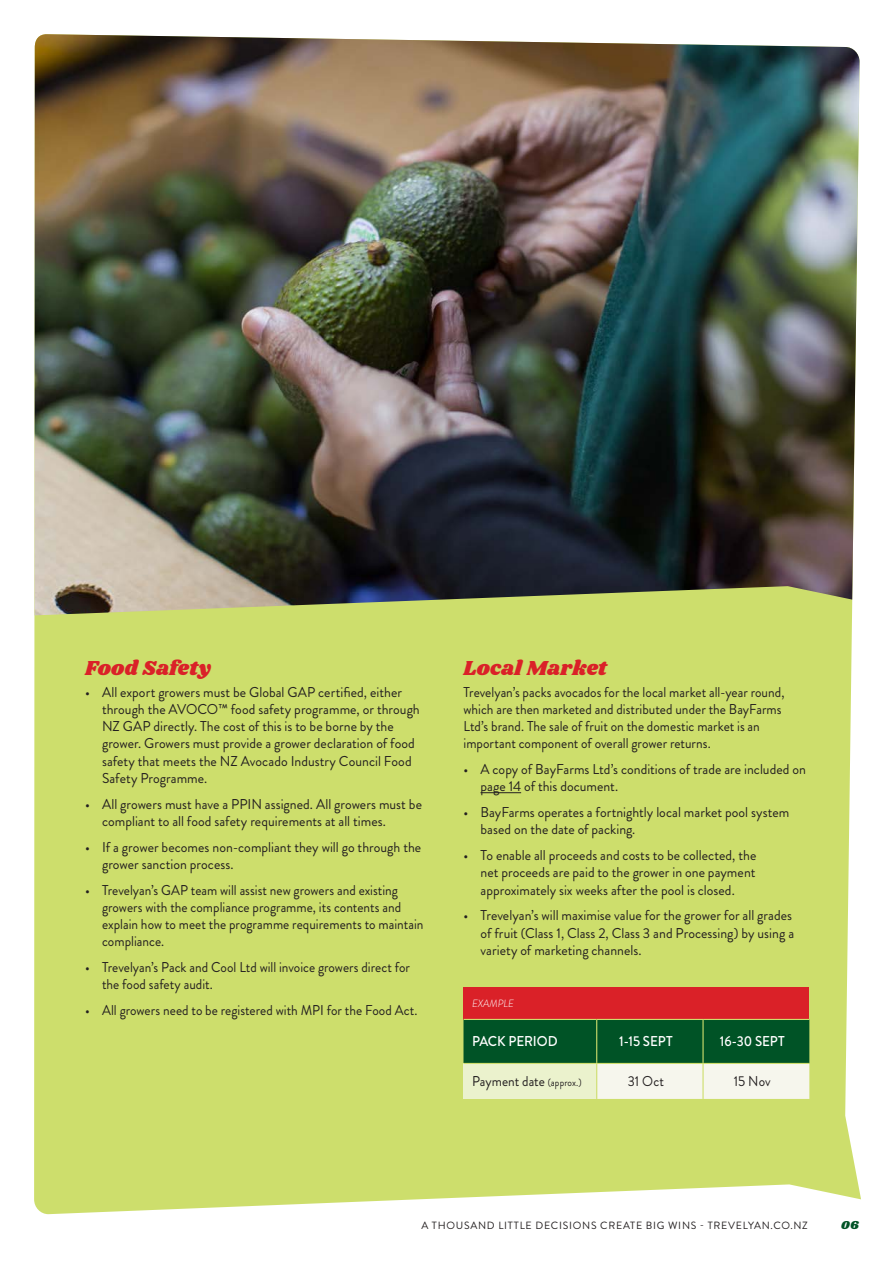
<style>
.page{position:relative;width:893px;height:1263px;background:#fff}
.page>*{position:absolute;margin:0;border:0;box-sizing:border-box;transform-origin:0 0}
._2020_Sub_heading{font:21px "Shrikhand";letter-spacing:.01em;color:#da2128;scale:.96 1}
._2020_Body_bullet{font:14.25px/17.2px "Brandon Grotesque";color:#231f20}
._2020_Body{font:14.25px/17.2px "Brandon Grotesque";color:#231f20;scale:.94 1}
._2020_Body_bullet-2{font:14.25px/17.2px "Brandon Grotesque";color:#231f20;scale:.94 1}
._2020_Body-2{font:500 14.25px "Brandon Grotesque";color:#fff;scale:.94 1}
.t1{font:12px "Shrikhand";color:#005326}
.t2{font:10.5px "Brandon Grotesque";letter-spacing:.07em;color:#231f20}
.t3{font:italic 300 10.5px "Brandon Grotesque";letter-spacing:-.005em;color:#fff}
.s1{font-size:10.5px}
</style>
<div class="page">
<div style="left:34px;top:45px;width:827px;height:1169px;background:#cdde6c"></div>
<img style="left:35px;top:34px;width:825px;height:581px">
<hr style="left:480px;top:792px;width:41px;height:1px;background:#231f20">
<div style="left:463px;top:986px;width:346px;height:33px;background:#da2128"></div>
<svg style="left:463px;top:1020px;width:346px;height:79px;background:#6c9b79"></svg>
<hr style="left:596px;top:1020px;width:1px;height:43px;background:#cede6d">
<hr style="left:702px;top:1020px;width:2px;height:43px;background:#cede6d">
<hr style="left:463px;top:1063px;width:134px;height:1px;background:#cede6d">
<hr style="left:597px;top:1063px;width:106px;height:1px;background:#cede6d">
<hr style="left:596px;top:1064px;width:1px;height:35px;background:#cede6d">
<hr style="left:703px;top:1063px;width:106px;height:1px;background:#cede6d">
<hr style="left:702px;top:1064px;width:2px;height:35px;background:#cede6d">
<hr style="left:463px;top:1019px;width:134px;height:1px;background:#cede6d">
<hr style="left:597px;top:1019px;width:106px;height:1px;background:#cede6d">
<hr style="left:703px;top:1019px;width:106px;height:1px;background:#cede6d">
<p class="_2020_Sub_heading" style="left:85px;top:653px;width:133px">Food Safety</p>
<p class="_2020_Body_bullet" style="left:102px;top:683px;width:319px;text-indent:-17px">• All export growers must be Global GAP certified, either through the AVOCO™ food safety programme, or through NZ GAP directly. The cost of this is to be borne by the grower. Growers must provide a grower declaration of food safety that meets the NZ Avocado Industry Council Food Safety Programme.</p>
<p class="_2020_Body_bullet" style="left:102px;top:795px;width:321px;text-indent:-17px">• All growers must have a PPIN assigned. All growers must be compliant to all food safety requirements at all times.</p>
<p class="_2020_Body_bullet" style="left:102px;top:838px;width:321px;text-indent:-17px">• If a grower becomes non-compliant they will go through the grower sanction process.</p>
<p class="_2020_Body_bullet" style="left:102px;top:881px;width:323px;text-indent:-17px">• Trevelyan’s GAP team will assist new growers and existing growers with the compliance programme, its contents and explain how to meet the programme requirements to maintain compliance.</p>
<p class="_2020_Body_bullet-2" style="left:102px;top:959px;width:329px;text-indent:-17px">• Trevelyan’s Pack and Cool Ltd will invoice growers direct for the food safety audit.</p>
<p class="_2020_Body_bullet-2" style="left:85px;top:1002px;width:355px">• All growers need to be registered with MPI for the Food Act.</p>
<p class="_2020_Sub_heading" style="left:463px;top:653px;width:151px">Local Market</p>
<p class="_2020_Body" style="left:463px;top:683px;width:343px">Trevelyan’s packs avocados for the local market all-year round, which are then marketed and distributed under the BayFarms Ltd’s brand. The sale of fruit on the domestic market is an important component of overall grower returns.</p>
<p class="_2020_Body_bullet" style="left:480px;top:761px;width:327px;text-indent:-17px">• A copy of BayFarms Ltd’s conditions of trade are included on page 14 of this document.</p>
<p class="_2020_Body_bullet" style="left:480px;top:804px;width:310px;text-indent:-17px">• BayFarms operates a fortnightly local market pool system based on the date of packing.</p>
<p class="_2020_Body_bullet" style="left:480px;top:847px;width:277px;text-align:justify;text-indent:-17px">• To enable all proceeds and costs to be collected, the net proceeds are paid to the grower in one payment approximately six weeks after the pool is closed.</p>
<p class="_2020_Body_bullet" style="left:480px;top:907px;width:315px;text-indent:-17px">• Trevelyan’s will maximise value for the grower for all grades of fruit (Class 1, Class 2, Class 3 and Processing) by using a variety of marketing channels.</p>
<p class="t3" style="left:472px;top:996px;width:43px">EXAMPLE</p>
<p class="_2020_Body-2" style="left:472px;top:1032px;width:93px">PACK PERIOD</p>
<p class="_2020_Body-2" style="left:619px;top:1032px;width:58px">1-15 SEPT</p>
<p class="_2020_Body-2" style="left:720px;top:1032px;width:71px">16-30 SEPT</p>
<p class="_2020_Body" style="left:472px;top:1073px;width:118px">Payment date <span class="s1">(approx.)</span></p>
<p class="_2020_Body" style="left:628px;top:1073px;width:40px">31 Oct</p>
<p class="_2020_Body" style="left:734px;top:1073px;width:41px">15 Nov</p>
<p class="t2" style="left:421px;top:1218px;width:388px">A THOUSAND LITTLE DECISIONS CREATE BIG WINS - TREVELYAN.CO.NZ</p>
<p class="t1" style="left:841px;top:1217px;width:19px">06</p>
</div>
